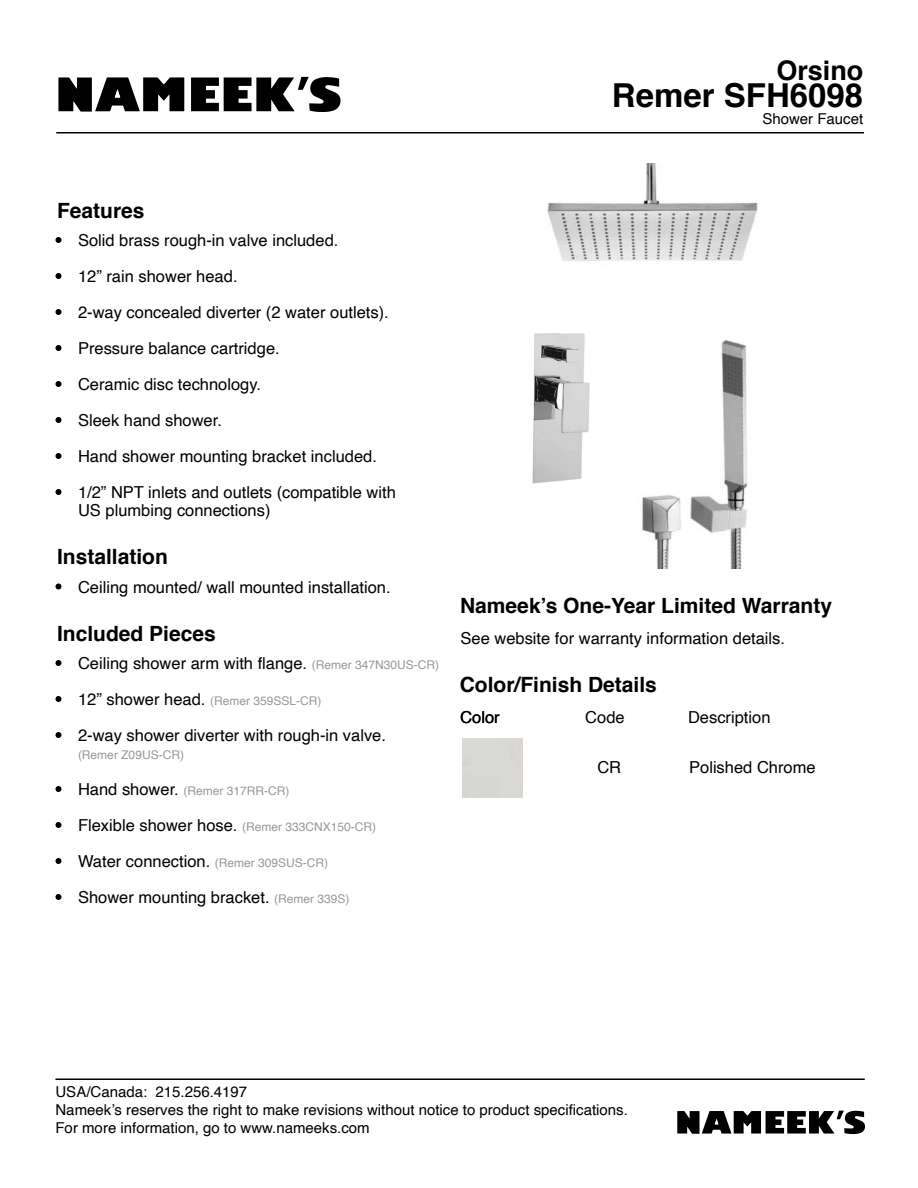
<style>
.page{position:relative;width:918px;height:1188px;background:#fff}
.page>*{position:absolute;margin:0;border:0;box-sizing:border-box;transform-origin:0 0}
.t1{font:700 33px "Helvetica";color:#000}
.t2{font:700 27px "Helvetica";color:#000}
.t3{font:700 21px "Helvetica";color:#000}
.t4{font:16.5px/36px "Helvetica";color:#000}
.t5{font:15px/18px "Helvetica";color:#000}
.t6{font:12px "Helvetica";color:#989898}
.s1{font-size:12px;color:#989898}
.s2{font-size:16.5px;color:#000}
</style>
<div class="page">
<hr style="left:56px;top:1078px;width:809px;height:2px;background:#000">
<img style="left:547px;top:164px;width:211px;height:405px">
<svg style="left:56px;top:237px;width:6px;height:6px"></svg>
<svg style="left:56px;top:273px;width:6px;height:6px"></svg>
<svg style="left:56px;top:309px;width:6px;height:6px"></svg>
<svg style="left:56px;top:345px;width:6px;height:6px"></svg>
<svg style="left:56px;top:381px;width:6px;height:6px"></svg>
<svg style="left:56px;top:417px;width:6px;height:6px"></svg>
<svg style="left:56px;top:453px;width:6px;height:6px"></svg>
<svg style="left:56px;top:489px;width:6px;height:6px"></svg>
<svg style="left:56px;top:660px;width:6px;height:6px"></svg>
<svg style="left:56px;top:696px;width:6px;height:6px"></svg>
<svg style="left:56px;top:732px;width:6px;height:6px"></svg>
<svg style="left:56px;top:786px;width:6px;height:6px"></svg>
<svg style="left:56px;top:822px;width:6px;height:6px"></svg>
<svg style="left:56px;top:858px;width:6px;height:6px"></svg>
<svg style="left:56px;top:894px;width:6px;height:6px"></svg>
<svg style="left:56px;top:584px;width:6px;height:6px"></svg>
<svg style="left:58px;top:77px;width:283px;height:35px"></svg>
<hr style="left:56px;top:132px;width:808px;height:2px;background:#000">
<svg style="left:677px;top:1111px;width:188px;height:23px"></svg>
<img style="left:532px;top:331px;width:61px;height:155px">
<h2 class="t2" style="left:776px;top:49px;width:89px">Orsino</h2>
<h1 class="t1" style="left:612px;top:69px;width:253px">Remer SFH6098</h1>
<p class="t5" style="left:762px;top:110px;width:102px">Shower Faucet</p>
<p class="t3" style="left:57px;top:193px;width:89px">Features</p>
<p class="t4" style="left:78px;top:223px;width:319px">Solid brass rough-in valve included.<br>12” rain shower head.<br>2-way concealed diverter (2 water outlets).<br>Pressure balance cartridge.<br>Ceramic disc technology.<br>Sleek hand shower.<br>Hand shower mounting bracket included.<br>1/2” NPT inlets and outlets (compatible with</p>
<p class="t4" style="left:78px;top:493px;width:194px">US plumbing connections)</p>
<p class="t3" style="left:57px;top:540px;width:112px">Installation</p>
<p class="t4" style="left:78px;top:569px;width:314px">Ceiling mounted/ wall mounted installation.</p>
<p class="t3" style="left:57px;top:616px;width:160px">Included Pieces</p>
<p class="t4" style="left:78px;top:646px;width:363px">Ceiling shower arm with flange. <span class="s1">(Remer 347N30US-CR)</span></p>
<p class="t6" style="left:78px;top:692px;width:245px"><span class="s2">12” shower head.</span> (Remer 359SSL-CR)</p>
<p class="t4" style="left:78px;top:718px;width:310px">2-way shower diverter with rough-in valve.</p>
<p class="t6" style="left:78px;top:746px;width:107px">(Remer Z09US-CR)</p>
<p class="t6" style="left:78px;top:782px;width:213px"><span class="s2">Hand shower.</span> (Remer 317RR-CR)</p>
<p class="t4" style="left:78px;top:808px;width:300px">Flexible shower hose. <span class="s1">(Remer 333CNX150-CR)<br></span>Water connection. <span class="s1">(Remer 309SUS-CR)<br></span>Shower mounting bracket. <span class="s1">(Remer 339S)</span></p>
<p class="t3" style="left:460px;top:589px;width:373px">Nameek’s One-Year Limited Warranty</p>
<p class="t4" style="left:460px;top:621px;width:326px">See website for warranty information details.</p>
<p class="t3" style="left:460px;top:668px;width:199px">Color/Finish Details</p>
<p class="t4" style="left:460px;top:699px;width:41px">Color</p>
<p class="t4" style="left:688px;top:699px;width:84px">Description</p>
<p class="t4" style="left:585px;top:700px;width:41px">Code</p>
<p class="t4" style="left:597px;top:750px;width:25px">CR</p>
<p class="t4" style="left:689px;top:750px;width:128px">Polished Chrome</p>
<p class="t5" style="left:56px;top:1083px;width:574px">USA/Canada: 215.256.4197<br>Nameek’s reserves the right to make revisions without notice to product specifications.<br>For more information, go to www.nameeks.com</p>
</div>
